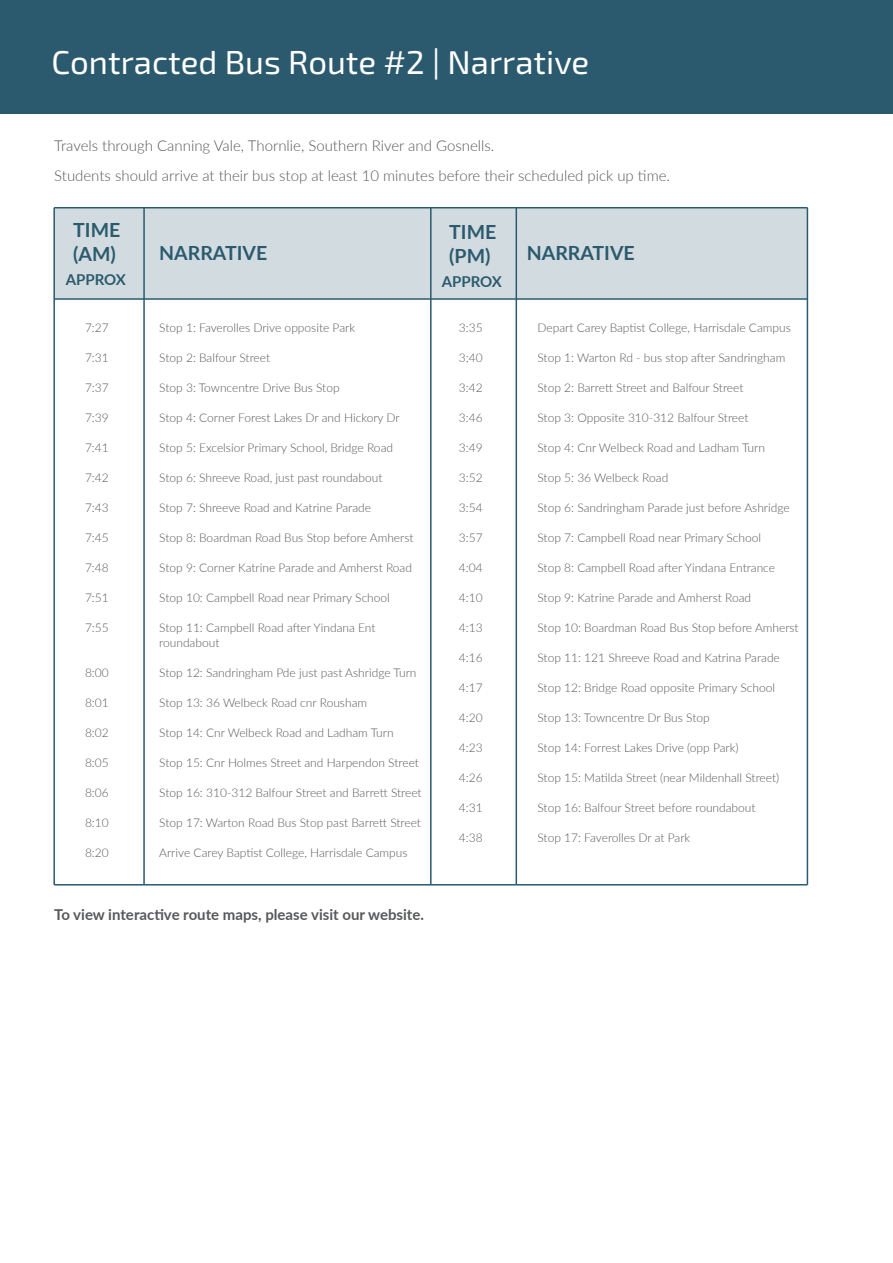
<style>
.page{position:relative;width:893px;height:1263px;background:#fff}
.page>*{position:absolute;margin:0;border:0;box-sizing:border-box;transform-origin:0 0}
.t1{font:33px "Exo 2";color:#fff}
.t2{font:700 19.5px/22.2px "Lato";color:#2b5a6e}
.t3{font:300 15px/30px "Lato";color:#57585a}
.t4{font:700 15px "Lato";color:#57585a}
.t5{font:700 15px "Lato";color:#2b5a6e}
.t6{font:300 12px/15px "Lato";color:#57585a}
</style>
<div class="page">
<div style="left:54px;top:208px;width:753px;height:91px;background:#d2dce0"></div>
<hr style="left:53px;top:208px;width:2px;height:677px;background:#2b5a6e">
<hr style="left:143px;top:208px;width:2px;height:677px;background:#2b5a6e">
<hr style="left:807px;top:208px;width:1px;height:677px;background:#2b5a6e">
<hr style="left:54px;top:207px;width:753px;height:1px;background:#2b5a6e">
<hr style="left:54px;top:884px;width:753px;height:1px;background:#2b5a6e">
<hr style="left:54px;top:298px;width:753px;height:2px;background:#2b5a6e">
<hr style="left:430px;top:208px;width:2px;height:677px;background:#2b5a6e">
<hr style="left:516px;top:208px;width:1px;height:677px;background:#2b5a6e">
<div style="left:0;top:0;width:893px;height:114px;background:#2b5a6e"></div>
<h1 class="t1" style="left:51px;top:39px;width:539px">Contracted Bus Route #2 | Narrative</h1>
<p class="t3" style="left:54px;top:130px;width:617px">Travels through Canning Vale, Thornlie, Southern River and Gosnells.<br>Students should arrive at their bus stop at least 10 minutes before their scheduled pick up time.</p>
<h2 class="t2" style="left:73px;top:218px;width:196px">TIME<br>(AM) NARRATIVE</h2>
<h2 class="t2" style="left:449px;top:220px;width:187px;line-height:21px">TIME<br>(PM) NARRATIVE</h2>
<p class="t5" style="left:66px;top:269px;width:62px">APPROX</p>
<p class="t5" style="left:442px;top:270px;width:62px">APPROX</p>
<p class="t6" style="left:85px;top:320px;width:25px">7:27</p>
<p class="t6" style="left:85px;top:350px;width:25px">7:31</p>
<p class="t6" style="left:85px;top:380px;width:25px">7:37</p>
<p class="t6" style="left:85px;top:410px;width:25px">7:39</p>
<p class="t6" style="left:85px;top:440px;width:25px">7:41</p>
<p class="t6" style="left:85px;top:470px;width:25px">7:42</p>
<p class="t6" style="left:85px;top:500px;width:25px">7:43</p>
<p class="t6" style="left:85px;top:530px;width:25px">7:45</p>
<p class="t6" style="left:85px;top:560px;width:25px">7:48</p>
<p class="t6" style="left:85px;top:590px;width:25px">7:51</p>
<p class="t6" style="left:85px;top:620px;width:25px">7:55</p>
<p class="t6" style="left:85px;top:665px;width:25px">8:00</p>
<p class="t6" style="left:85px;top:695px;width:25px">8:01</p>
<p class="t6" style="left:85px;top:725px;width:25px">8:02</p>
<p class="t6" style="left:85px;top:755px;width:25px">8:05</p>
<p class="t6" style="left:85px;top:785px;width:25px">8:06</p>
<p class="t6" style="left:85px;top:815px;width:25px">8:10</p>
<p class="t6" style="left:85px;top:845px;width:25px">8:20</p>
<p class="t6" style="left:159px;top:320px;width:197px">Stop 1: Faverolles Drive opposite Park</p>
<p class="t6" style="left:159px;top:350px;width:112px">Stop 2: Balfour Street</p>
<p class="t6" style="left:159px;top:380px;width:182px">Stop 3: Towncentre Drive Bus Stop</p>
<p class="t6" style="left:159px;top:410px;width:242px">Stop 4: Corner Forest Lakes Dr and Hickory Dr</p>
<p class="t6" style="left:159px;top:440px;width:235px">Stop 5: Excelsior Primary School, Bridge Road</p>
<p class="t6" style="left:159px;top:470px;width:225px">Stop 6: Shreeve Road, just past roundabout</p>
<p class="t6" style="left:159px;top:500px;width:213px">Stop 7: Shreeve Road and Katrine Parade</p>
<p class="t6" style="left:159px;top:530px;width:256px">Stop 8: Boardman Road Bus Stop before Amherst</p>
<p class="t6" style="left:159px;top:560px;width:254px">Stop 9: Corner Katrine Parade and Amherst Road</p>
<p class="t6" style="left:159px;top:590px;width:232px">Stop 10: Campbell Road near Primary School</p>
<p class="t6" style="left:159px;top:620px;width:218px">Stop 11: Campbell Road after Yindana Ent roundabout</p>
<p class="t6" style="left:159px;top:665px;width:259px">Stop 12: Sandringham Pde just past Ashridge Turn</p>
<p class="t6" style="left:159px;top:695px;width:209px">Stop 13: 36 Welbeck Road cnr Rousham</p>
<p class="t6" style="left:159px;top:725px;width:236px">Stop 14: Cnr Welbeck Road and Ladham Turn</p>
<p class="t6" style="left:159px;top:755px;width:261px">Stop 15: Cnr Holmes Street and Harpendon Street</p>
<p class="t6" style="left:159px;top:785px;width:264px">Stop 16: 310-312 Balfour Street and Barrett Street</p>
<p class="t6" style="left:159px;top:815px;width:263px">Stop 17: Warton Road Bus Stop past Barrett Street</p>
<p class="t6" style="left:159px;top:845px;width:250px">Arrive Carey Baptist College, Harrisdale Campus</p>
<p class="t4" style="left:54px;top:903px;width:371px">To view interactive route maps, please visit our website.</p>
<p class="t6" style="left:459px;top:320px;width:25px">3:35</p>
<p class="t6" style="left:459px;top:350px;width:25px">3;40</p>
<p class="t6" style="left:459px;top:380px;width:25px">3:42</p>
<p class="t6" style="left:459px;top:410px;width:25px">3:46</p>
<p class="t6" style="left:459px;top:440px;width:25px">3:49</p>
<p class="t6" style="left:459px;top:470px;width:25px">3:52</p>
<p class="t6" style="left:459px;top:500px;width:25px">3:54</p>
<p class="t6" style="left:459px;top:530px;width:25px">3:57</p>
<p class="t6" style="left:459px;top:560px;width:25px">4:04</p>
<p class="t6" style="left:459px;top:590px;width:25px">4:10</p>
<p class="t6" style="left:459px;top:620px;width:25px">4:13</p>
<p class="t6" style="left:459px;top:650px;width:25px">4:16</p>
<p class="t6" style="left:459px;top:680px;width:25px">4:17</p>
<p class="t6" style="left:459px;top:710px;width:25px">4:20</p>
<p class="t6" style="left:459px;top:740px;width:25px">4:23</p>
<p class="t6" style="left:459px;top:770px;width:25px">4:26</p>
<p class="t6" style="left:459px;top:800px;width:25px">4:31</p>
<p class="t6" style="left:459px;top:830px;width:25px">4:38</p>
<p class="t6" style="left:537px;top:320px;width:255px">Depart Carey Baptist College, Harrisdale Campus</p>
<p class="t6" style="left:537px;top:350px;width:249px">Stop 1: Warton Rd - bus stop after Sandringham</p>
<p class="t6" style="left:537px;top:380px;width:208px">Stop 2: Barrett Street and Balfour Street</p>
<p class="t6" style="left:537px;top:410px;width:213px">Stop 3: Opposite 310-312 Balfour Street</p>
<p class="t6" style="left:537px;top:440px;width:229px">Stop 4: Cnr Welbeck Road and Ladham Turn</p>
<p class="t6" style="left:537px;top:470px;width:132px">Stop 5: 36 Welbeck Road</p>
<p class="t6" style="left:537px;top:500px;width:254px">Stop 6: Sandringham Parade just before Ashridge</p>
<p class="t6" style="left:537px;top:530px;width:225px">Stop 7: Campbell Road near Primary School</p>
<p class="t6" style="left:537px;top:560px;width:239px">Stop 8: Campbell Road after Yindana Entrance</p>
<p class="t6" style="left:537px;top:590px;width:215px">Stop 9: Katrine Parade and Amherst Road</p>
<p class="t6" style="left:537px;top:620px;width:263px">Stop 10: Boardman Road Bus Stop before Amherst</p>
<p class="t6" style="left:537px;top:650px;width:244px">Stop 11: 121 Shreeve Road and Katrina Parade</p>
<p class="t6" style="left:537px;top:680px;width:239px">Stop 12: Bridge Road opposite Primary School</p>
<p class="t6" style="left:537px;top:710px;width:174px">Stop 13: Towncentre Dr Bus Stop</p>
<p class="t6" style="left:537px;top:740px;width:203px">Stop 14: Forrest Lakes Drive (opp Park)</p>
<p class="t6" style="left:537px;top:770px;width:243px">Stop 15: Matilda Street (near Mildenhall Street)</p>
<p class="t6" style="left:537px;top:800px;width:220px">Stop 16: Balfour Street before roundabout</p>
<p class="t6" style="left:537px;top:830px;width:154px">Stop 17: Faverolles Dr at Park</p>
</div>
